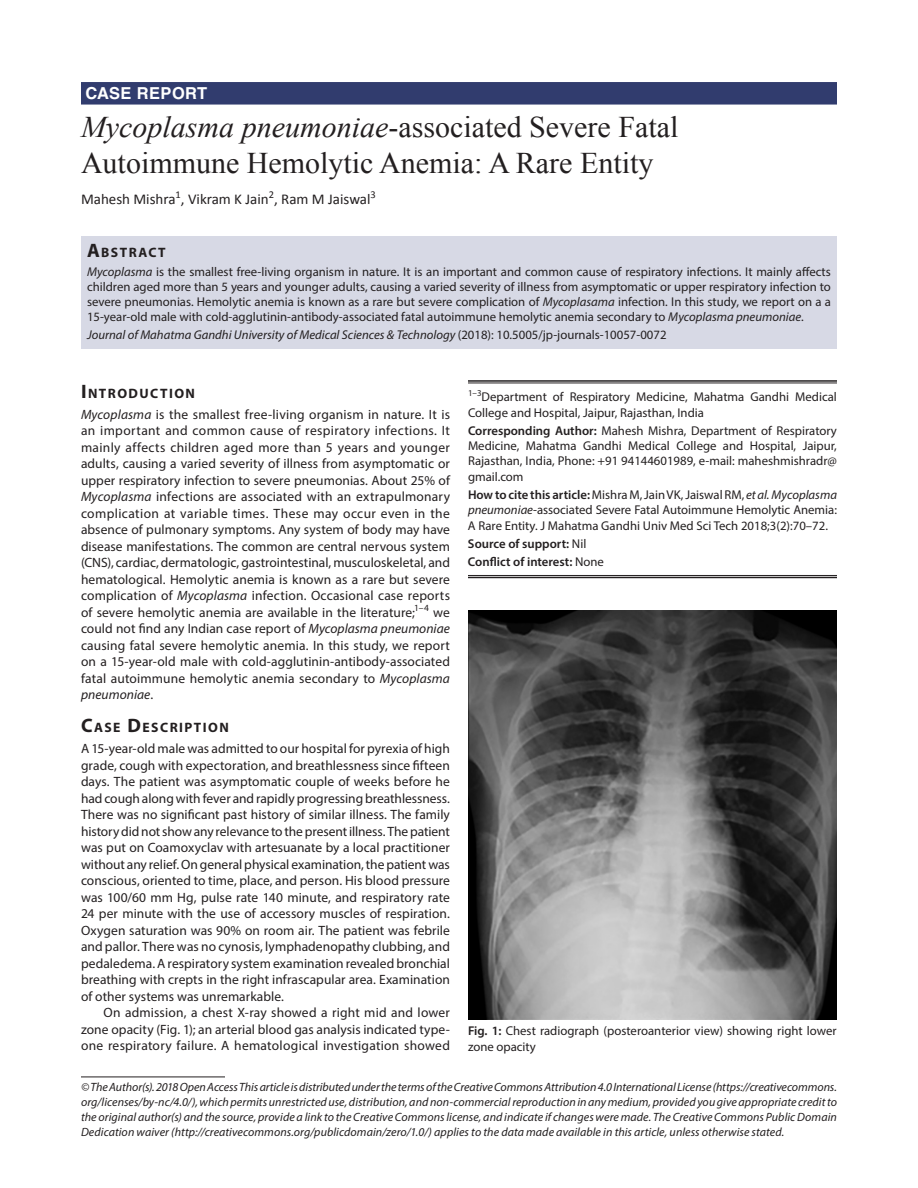
<style>
.page{position:relative;width:918px;height:1188px;background:#fff}
.page>*{position:absolute;margin:0;border:0;box-sizing:border-box;transform-origin:0 0}
.AT{font:30px/36px "Times New Roman";color:#231f20}
.JMGUMST-ART{font:700 16.5px "Helvetica LT Std";letter-spacing:.025em;color:#fff}
.AU{font:15px "Calibri";color:#231f20}
.AB{font:700 13.65px "Myriad Pro";letter-spacing:.105em;color:#231f20}
.Para-first{font:13.5px/16.5px "Myriad Pro";letter-spacing:.005em;color:#231f20;text-align:justify}
.Para{font:13.5px/16.5px "Myriad Pro";letter-spacing:.02em;color:#231f20;text-align:justify}
.AB-Para-first{font:12.75px/15px "Myriad Pro";color:#231f20;text-align:justify}
.Cor-Para{font:12.75px/15.3px "Myriad Pro";color:#231f20;text-align:justify}
.JT_DOI{font:italic 12.75px "Myriad Pro";color:#231f20}
.AF-first{font:12.75px/15.3px "Myriad Pro";color:#231f20}
.FC{font:12.75px/15.3px "Myriad Pro";color:#231f20}
.Aff-foot-last{font:600 12.75px "Myriad Pro";color:#231f20}
.Aff-foot{font:600 12.75px "Myriad Pro";color:#231f20}
.Footnote_Text{font:italic 12px/15px "Myriad Pro";letter-spacing:.005em;color:#231f20;text-align:justify}
.s1{font-style:italic}
.s2{font-size:19.5px}
.s3{font-style:normal}
.s4{font-weight:600}
.s5{font-weight:400}
</style>
<div class="page">
<div style="left:81px;top:82px;width:756px;height:23px;background:#313c6e"></div>
<div style="left:81px;top:236px;width:756px;height:26px;background:#d7d9e5"></div>
<div style="left:81px;top:261px;width:756px;height:69px;background:#d7d9e5"></div>
<div style="left:81px;top:324px;width:756px;height:24px;background:#d7d9e5"></div>
<hr style="left:468px;top:380px;width:369px;height:2px;background:#231f20">
<hr style="left:468px;top:383px;width:369px;height:1px;background:#231f20">
<hr style="left:468px;top:575px;width:369px;height:1px;background:#231f20">
<hr style="left:468px;top:577px;width:369px;height:1px;background:#231f20">
<hr style="left:81px;top:1077px;width:144px;height:1px;background:#231f20">
<img style="left:469px;top:611px;width:367px;height:409px">
<p class="JMGUMST-ART" style="left:86px;top:83px;width:123px">CASE REPORT</p>
<p class="AT" style="left:81px;top:108px;width:599px"><span class="s1">Mycoplasma pneumoniae</span>-associated Severe Fatal<br>Autoimmune Hemolytic Anemia: A Rare Entity</p>
<p class="AU" style="left:81px;top:190px;width:296px">Mahesh Mishra<sup>1</sup>, Vikram K Jain<sup>2</sup>, Ram M Jaiswal<sup>3</sup></p>
<p class="AB" style="left:87px;top:243px;width:80px"><span class="s2">A</span>BSTRACT</p>
<p class="AB-Para-first" style="left:87px;top:264px;width:745px"><span class="s1">Mycoplasma</span> is the smallest free-living organism in nature. It is an important and common cause of respiratory infections. It mainly affects children aged more than 5 years and younger adults, causing a varied severity of illness from asymptomatic or upper respiratory infection to severe pneumonias. Hemolytic anemia is known as a rare but severe complication of <span class="s1">Mycoplasama</span> infection. In this study, we report on a a 15-year-old male with cold-agglutinin-antibody-associated fatal autoimmune hemolytic anemia secondary to <span class="s1">Mycoplasma pneumoniae</span>.</p>
<p class="JT_DOI" style="left:87px;top:327px;width:581px">Journal of Mahatma Gandhi University of Medical Sciences &amp; Technology <span class="s3">(2018): 10.5005/jp-journals-10057-0072</span></p>
<h1 class="AB" style="left:81px;top:384px;width:116px"><span class="s2">I</span>NTRODUCTION</h1>
<p class="Para-first" style="left:81px;top:406px;width:371px"><span class="s1">Mycoplasma</span> is the smallest free-living organism in nature. It is an important and common cause of respiratory infections. It mainly affects children aged more than 5 years and younger adults, causing a varied severity of illness from asymptomatic or upper respiratory infection to severe pneumonias. About 25% of <span class="s1">Mycoplasma</span> infections are associated with an extrapulmonary complication at variable times. These may occur even in the absence of pulmonary symptoms. Any system of body may have disease manifestations. The common are central nervous system (CNS), cardiac, dermatologic, gastrointestinal, musculoskeletal, and hematological. Hemolytic anemia is known as a rare but severe complication of <span class="s1">Mycoplasma</span> infection. Occasional case reports of severe hemolytic anemia are available in the literature;<sup>1–4</sup> we could not find any Indian case report of <span class="s1">Mycoplasma pneumoniae </span>causing fatal severe hemolytic anemia. In this study, we report on a 15-year-old male with cold-agglutinin-antibody-associated fatal autoimmune hemolytic anemia secondary to <span class="s1">Mycoplasma pneumoniae</span>.</p>
<h1 class="AB" style="left:81px;top:719px;width:149px"><span class="s2">C</span>ASE <span class="s2">D</span>ESCRIPTION</h1>
<p class="Para-first" style="left:81px;top:740px;width:371px">A 15-year-old male was admitted to our hospital for pyrexia of high grade, cough with expectoration, and breathlessness since fifteen days. The patient was asymptomatic couple of weeks before he had cough along with fever and rapidly progressing breathlessness.<br>There was no significant past history of similar illness. The family history did not show any relevance to the present illness. The patient was put on Coamoxyclav with artesuanate by a local practitioner without any relief. On general physical examination, the patient was conscious, oriented to time, place, and person. His blood pressure was 100/60 mm Hg, pulse rate 140 minute, and respiratory rate 24 per minute with the use of accessory muscles of respiration.<br>Oxygen saturation was 90% on room air. The patient was febrile and pallor. There was no cynosis, lymphadenopathy clubbing, and pedaledema. A respiratory system examination revealed bronchial breathing with crepts in the right infrascapular area. Examination of other systems was unremarkable.</p>
<p class="Para" style="left:81px;top:1004px;width:370px;text-indent:22px">On admission, a chest X-ray showed a right mid and lower zone opacity (Fig. 1); an arterial blood gas analysis indicated type&shy;one respiratory failure. A hematological investigation showed</p>
<p class="AF-first" style="left:468px;top:389px;width:370px"><sup>1–3</sup>Department of Respiratory Medicine, Mahatma Gandhi Medical<br>College and Hospital, Jaipur, Rajasthan, India</p>
<p class="Cor-Para" style="left:468px;top:423px;width:371px"><span class="s4">Corresponding Author:</span> Mahesh Mishra, Department of Respiratory Medicine, Mahatma Gandhi Medical College and Hospital, Jaipur, Rajasthan, India, Phone: +91 94144601989, e-mail: maheshmishradr@ gmail.com</p>
<p class="Cor-Para" style="left:468px;top:487px;width:371px"><span class="s4">How to cite this article:</span> Mishra M, Jain VK, Jaiswal RM, <span class="s1">et al.Mycoplasma pneumoniae</span>-associated Severe Fatal Autoimmune Hemolytic Anemia:<br>A Rare Entity. J Mahatma Gandhi Univ Med Sci Tech 2018;3(2):70–72.</p>
<p class="Aff-foot" style="left:468px;top:536px;width:120px">Source of support: <span class="s5">Nil</span></p>
<p class="Aff-foot-last" style="left:468px;top:554px;width:137px">Conflict of interest: <span class="s5">None</span></p>
<p class="FC" style="left:468px;top:1023px;width:370px"><span class="s4">Fig. 1:</span> Chest radiograph (posteroanterior view) showing right lower zone opacity</p>
<p class="Footnote_Text" style="left:81px;top:1079px;width:758px">© The Author(s). 2018 Open Access This article is distributed under the terms of the Creative Commons Attribution 4.0 International License (https://creativecommons. org/licenses/by-nc/4.0/), which permits unrestricted use, distribution, and non-commercial reproduction in any medium, provided you give appropriate credit to the original author(s) and the source, provide a link to the Creative Commons license, and indicate if changes were made. The Creative Commons Public Domain Dedication waiver (http://creativecommons.org/publicdomain/zero/1.0/) applies to the data made available in this article, unless otherwise stated.</p>
</div>
